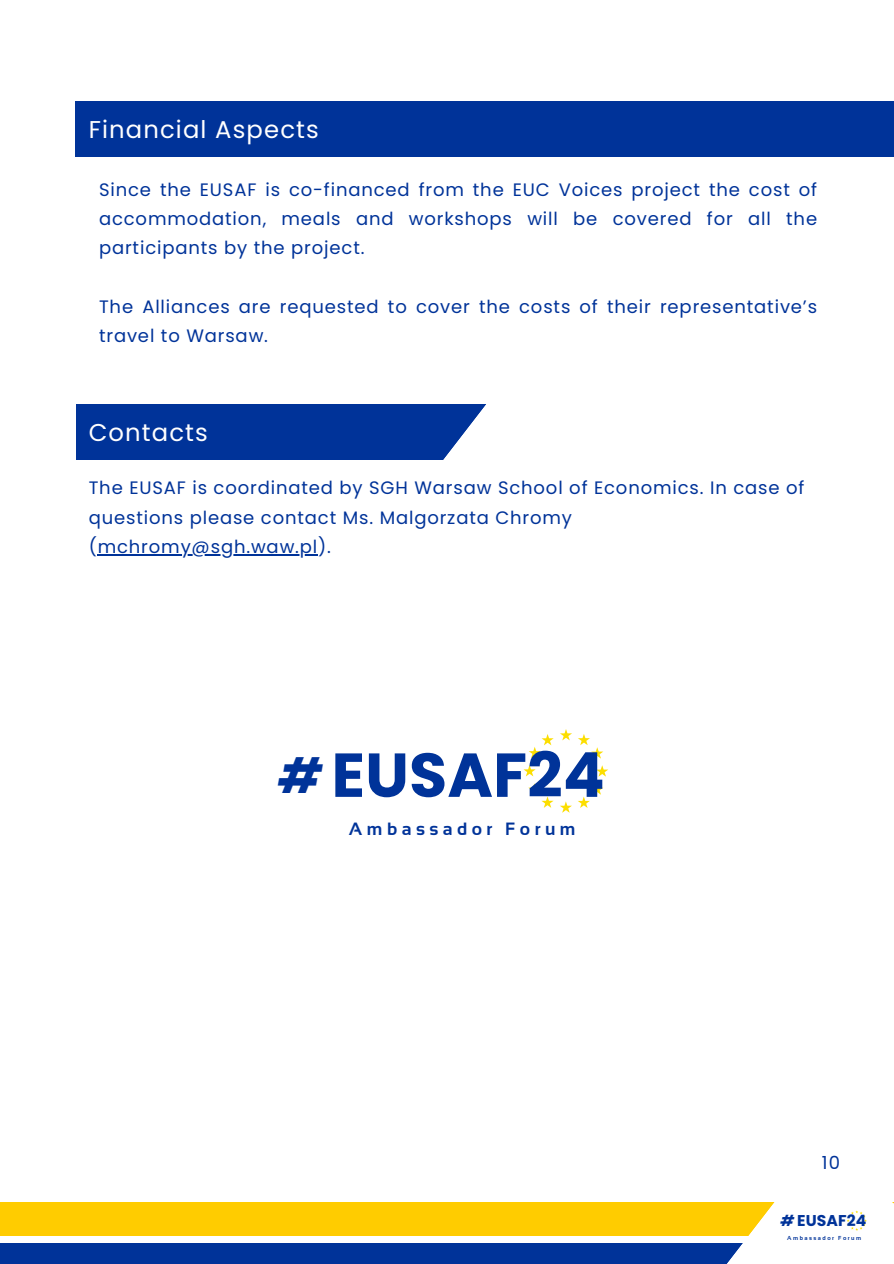
<style>
.page{position:relative;width:894px;height:1264px;background:#fff}
.page>*{position:absolute;margin:0;border:0;box-sizing:border-box;transform-origin:0 0}
.t1{font:700 61.95px "Poppins";letter-spacing:.005em;color:#039}
.t2{font:24.3px "Poppins";letter-spacing:.045em;color:#fff}
.t3{font:18px/29.2px "Poppins";letter-spacing:.045em;color:#039}
.t4{font:700 17.85px "Sansation";letter-spacing:.25em;color:#039}
.t5{font:700 15.6px "Poppins";letter-spacing:.005em;color:#039}
.t6{font:700 5.85px "Sansation";letter-spacing:.25em;color:#039}
.s1{font-style:italic;font-size:48.45px}
.s2{font-style:italic;font-size:15.15px}
</style>
<div class="page">
<div style="left:0;top:1201px;width:893px;height:34px;background:#fc0"></div>
<div style="left:0;top:1242px;width:893px;height:21px;background:#039"></div>
<svg style="left:724px;top:1201px;width:169px;height:62px"></svg>
<div style="left:76px;top:101px;width:817px;height:56px;background:#039"></div>
<div style="left:76px;top:404px;width:419px;height:56px;background:#039"></div>
<svg style="left:443px;top:404px;width:52px;height:56px"></svg>
<hr style="left:98px;top:554px;width:220px;height:1px;background:#039">
<svg style="left:560px;top:729px;width:43px;height:29px"></svg>
<svg style="left:596px;top:765px;width:12px;height:11px"></svg>
<svg style="left:578px;top:783px;width:25px;height:25px"></svg>
<svg style="left:560px;top:801px;width:11px;height:11px"></svg>
<svg style="left:528px;top:783px;width:25px;height:24px"></svg>
<svg style="left:523px;top:765px;width:12px;height:11px"></svg>
<svg style="left:529px;top:734px;width:24px;height:24px"></svg>
<h2 class="t2" style="left:89px;top:112px;width:231px">Financial Aspects</h2>
<p class="t3" style="left:99px;top:175px;width:719px;text-align:justify">Since the EUSAF is co-financed from the EUC Voices project the cost of accommodation, meals and workshops will be covered for all the participants by the project.</p>
<p class="t3" style="left:99px;top:292px;width:719px">The Alliances are requested to cover the costs of their representative’s travel to Warsaw.</p>
<h2 class="t2" style="left:89px;top:415px;width:121px">Contacts</h2>
<p class="t3" style="left:89px;top:473px;width:717px">The EUSAF is coordinated by SGH Warsaw School of Economics. In case of questions please contact Ms. Malgorzata Chromy (mchromy@sgh.waw.pl).</p>
<h1 class="t1" style="left:278px;top:731px;width:328px"><span class="s1">#</span> EUSAF24</h1>
<p class="t4" style="left:349px;top:818px;width:228px">Ambassador Forum</p>
<p class="t3" style="left:821px;top:1148px;width:20px">10</p>
<p class="t5" style="left:780px;top:1209px;width:87px"><span class="s2">#</span> EUSAF24</p>
<p class="t6" style="left:787px;top:1234px;width:75px">Ambassador Forum</p>
</div>
